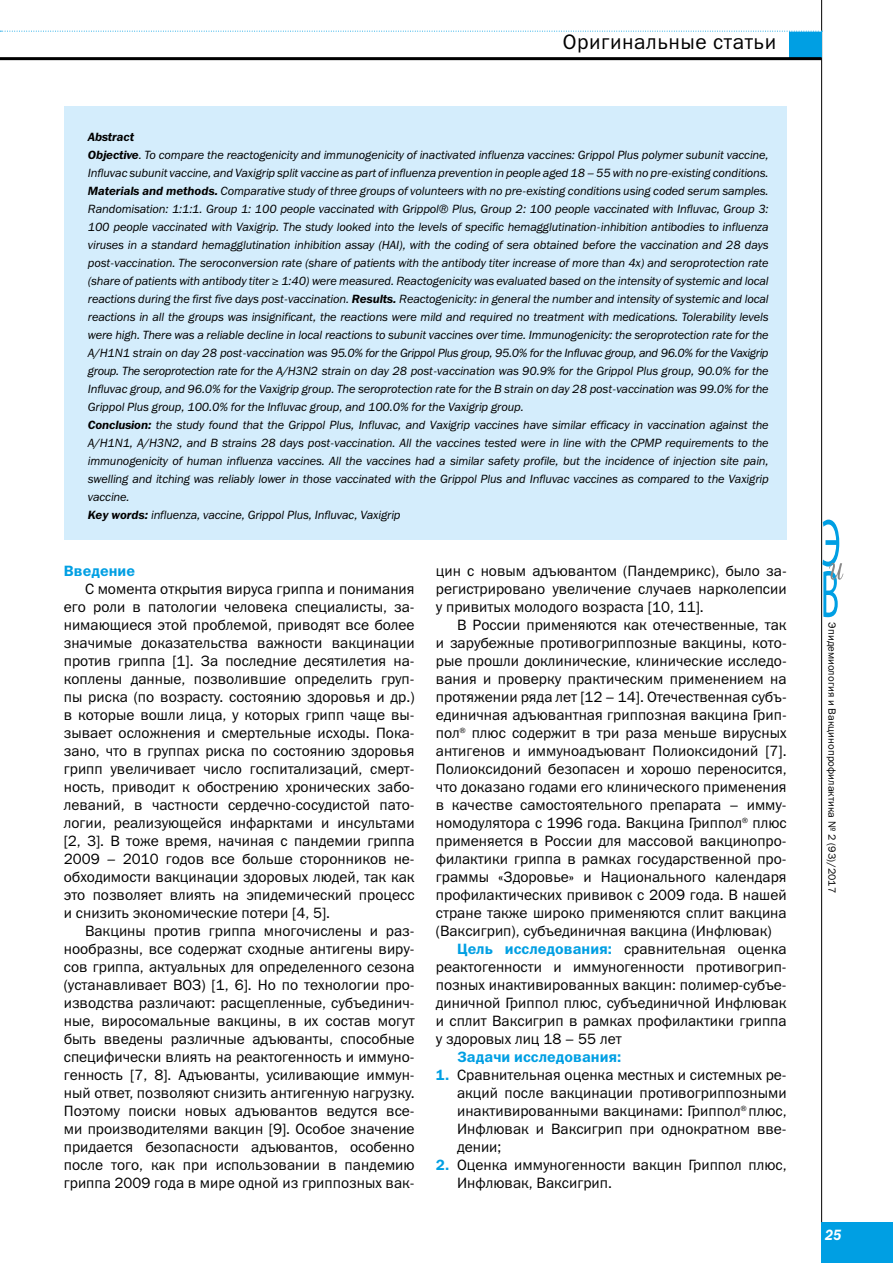
<style>
.page{position:relative;width:893px;height:1263px;background:#fff}
.page>*{position:absolute;margin:0;border:0;box-sizing:border-box;transform-origin:0 0}
.t1{font:21px "Franklin Gothic Book C";letter-spacing:.025em;color:#000}
.t2{font:15px/18px "Franklin Gothic Book C";color:#000;text-align:justify}
.t3{font:15px "Franklin Gothic Demi C";color:#009fe3}
.t4{font:italic 15px "Franklin Gothic Demi C";color:#fff;scale:.9 1}
.t5{font:italic 12px/18px "Franklin Gothic Book C";letter-spacing:-.01em;color:#000}
.t6{font:italic 12px "Franklin Gothic Demi C";color:#000}
.t7{font:10.5px "Franklin Gothic Book C";letter-spacing:.005em;color:#000}
.s1{font-family:"Franklin Gothic Demi C"}
.s2{font-family:"Myriad Pro";font-style:normal}
.s3{font-style:italic}
.s4{font-family:"Franklin Gothic Demi C";color:#009fe3}
</style>
<div class="page">
<div style="left:821px;top:1222px;width:72px;height:41px;background:#009fe3"></div>
<hr style="left:821px;top:0;width:1px;height:1222px;background:#000">
<svg style="left:822px;top:520px;width:21px;height:97px"></svg>
<div style="left:789px;top:31px;width:32px;height:26px;background:#009fe3"></div>
<svg style="left:0;top:31px;width:822px;height:1px"></svg>
<hr style="left:0;top:57px;width:822px;height:3px;background:#000">
<div style="left:64px;top:106px;width:723px;height:434px;background:#d4edfc"></div>
<h1 class="t1" style="left:563px;top:31px;width:215px">Оригинальные статьи</h1>
<p class="t6" style="left:88px;top:130px;width:48px">Abstract</p>
<p class="t5" style="left:88px;top:146px;width:682px"><span class="s1">Objective</span>. To compare the reactogenicity and immunogenicity of inactivated influenza vaccines: Grippol Plus polymer subunit vaccine, Influvac subunit vaccine, and Vaxigrip split vaccine as part of influenza prevention in people aged 18 – 55 with no pre-existing conditions.<br><span class="s1">Materials and methods.</span> Comparative study of three groups of volunteers with no pre-existing conditions using coded serum samples.<br>Randomisation: 1:1:1. Group 1: 100 people vaccinated with Grippol® Plus, Group 2: 100 people vaccinated with Influvac, Group 3:<br>100 people vaccinated with Vaxigrip. The study looked into the levels of specific hemagglutination-inhibition antibodies to influenza viruses in a standard hemagglutination inhibition assay (HAI), with the coding of sera obtained before the vaccination and 28 days post-vaccination. The seroconversion rate (share of patients with the antibody titer increase of more than 4x) and seroprotection rate (share of patients with antibody titer <span class="s2">≥</span> 1:40) were measured. Reactogenicity was evaluated based on the intensity of systemic and local reactions during the first five days post-vaccination. <span class="s1">Results.</span> Reactogenicity: in general the number and intensity of systemic and local reactions in all the groups was insignificant, the reactions were mild and required no treatment with medications. Tolerability levels were high. There was a reliable decline in local reactions to subunit vaccines over time. Immunogenicity: the seroprotection rate for the A/H1N1 strain on day 28 post-vaccination was 95.0% for the Grippol Plus group, 95.0% for the Influvac group, and 96.0% for the Vaxigrip group. The seroprotection rate for the A/H3N2 strain on day 28 post-vaccination was 90.9% for the Grippol Plus group, 90.0% for the Influvac group, and 96.0% for the Vaxigrip group. The seroprotection rate for the B strain on day 28 post-vaccination was 99.0% for the Grippol Plus group, 100.0% for the Influvac group, and 100.0% for the Vaxigrip group.<br><span class="s1">Conclusion:</span> the study found that the Grippol Plus, Influvac, and Vaxigrip vaccines have similar efficacy in vaccination against the A/H1N1, A/H3N2, and В strains 28 days post-vaccination. All the vaccines tested were in line with the CPMP requirements to the immunogenicity of human influenza vaccines. All the vaccines had a similar safety profile, but the incidence of injection site pain, swelling and itching was reliably lower in those vaccinated with the Grippol Plus and Influvac vaccines as compared to the Vaxigrip vaccine.<br><span class="s1">Key words:</span> influenza, vaccine, Grippol Plus, Influvac, Vaxigrip</p>
<p class="t3" style="left:64px;top:562px;width:73px">Введение</p>
<p class="t2" style="left:64px;top:580px;width:352px;text-indent:21px">С момента открытия вируса гриппа и понимания его роли в патологии человека специалисты, за&shy;нимающиеся этой проблемой, приводят все более значимые доказательства важности вакцинации против гриппа [1]. За последние десятилетия на&shy;коплены данные, позволившие определить груп&shy;пы риска (по возрасту. состоянию здоровья и др.) в которые вошли лица, у которых грипп чаще вы&shy;зывает осложнения и смертельные исходы. Пока&shy;зано, что в группах риска по состоянию здоровья грипп увеличивает число госпитализаций, смерт&shy;ность, приводит к обострению хронических забо&shy;леваний, в частности сердечно-сосудистой пато&shy;логии, реализующейся инфарктами и инсультами [2, 3]. В тоже время, начиная с пандемии гриппа 2009 <span class="s3">–</span> 2010 годов все больше сторонников не&shy;обходимости вакцинации здоровых людей, так как это позволяет влиять на эпидемический процесс и снизить экономические потери [4, 5].</p>
<p class="t2" style="left:64px;top:922px;width:352px;text-indent:21px">Вакцины против гриппа многочислены и раз&shy;нообразны, все содержат сходные антигены виру&shy;сов гриппа, актуальных для определенного сезона (устанавливает ВОЗ) [1, 6]. Но по технологии про&shy;изводства различают: расщепленные, субъединич&shy;ные, виросомальные вакцины, в их состав могут быть введены различные адъюванты, способные специфически влиять на реактогенность и иммуно&shy;генность [7, 8]. Адъюванты, усиливающие иммун&shy;ный ответ, позволяют снизить антигенную нагрузку.<br>Поэтому поиски новых адъювантов ведутся все&shy;ми производителями вакцин [9]. Особое значение придается безопасности адъювантов, особенно после того, как при использовании в пандемию гриппа 2009 года в мире одной из гриппозных вак-</p>
<p class="t2" style="left:436px;top:562px;width:352px">цин с новым адъювантом (Пандемрикс), было за&shy;регистрировано увеличение случаев нарколепсии у привитых молодого возраста [10, 11].</p>
<p class="t2" style="left:436px;top:616px;width:352px;text-indent:21px">В России применяются как отечественные, так и зарубежные противогриппозные вакцины, кото&shy;рые прошли доклинические, клинические исследо&shy;вания и проверку практическим применением на протяжении ряда лет [12 <span class="s3">–</span> 14]. Отечественная субъ&shy;единичная адъювантная гриппозная вакцина Грип&shy;пол<sup>®</sup> плюс содержит в три раза меньше вирусных антигенов и иммуноадъювант Полиоксидоний [7].<br>Полиоксидоний безопасен и хорошо переносится, что доказано годами его клинического применения в качестве самостоятельного препарата – имму&shy;номодулятора с 1996 года. Вакцина Гриппол<sup>®</sup> плюс применяется в России для массовой вакцинопро&shy;филактики гриппа в рамках государственной про&shy;граммы «Здоровье» и Национального календаря профилактических прививок с 2009 года. В нашей стране также широко применяются сплит вакцина (Ваксигрип), субъединичная вакцина (Инфлювак)</p>
<p class="t2" style="left:436px;top:940px;width:352px;text-indent:21px"><span class="s4">Цель исследования:</span> сравнительная оценка реактогенности и иммуногенности противогрип&shy;позных инактивированных вакцин: полимер-субъе&shy;диничной Гриппол плюс, субъединичной Инфлювак и сплит Ваксигрип в рамках профилактики гриппа у здоровых лиц 18 <span class="s3">–</span> 55 лет</p>
<p class="t3" style="left:457px;top:1048px;width:166px">Задачи исследования:</p>
<p class="t2" style="left:457px;top:1066px;width:331px;text-indent:-21px"><span class="s4">1.</span> Сравнительная оценка местных и системных ре&shy;акций после вакцинации противогриппозными инактивированными вакцинами: Гриппол<sup>®</sup> плюс, Инфлювак и Ваксигрип при однократном вве&shy;дении;</p>
<p class="t2" style="left:457px;top:1156px;width:331px;text-indent:-21px"><span class="s4">2.</span> Оценка иммуногенности вакцин Гриппол плюс,<br>Инфлювак, Ваксигрип.</p>
<p class="t7" style="left:838px;top:622px;width:272px;rotate:90deg">Эпидемиология и Вакцинопрофилактика № 2 (93)/2017</p>
<p class="t4" style="left:825px;top:1226px;width:20px">25</p>
</div>
